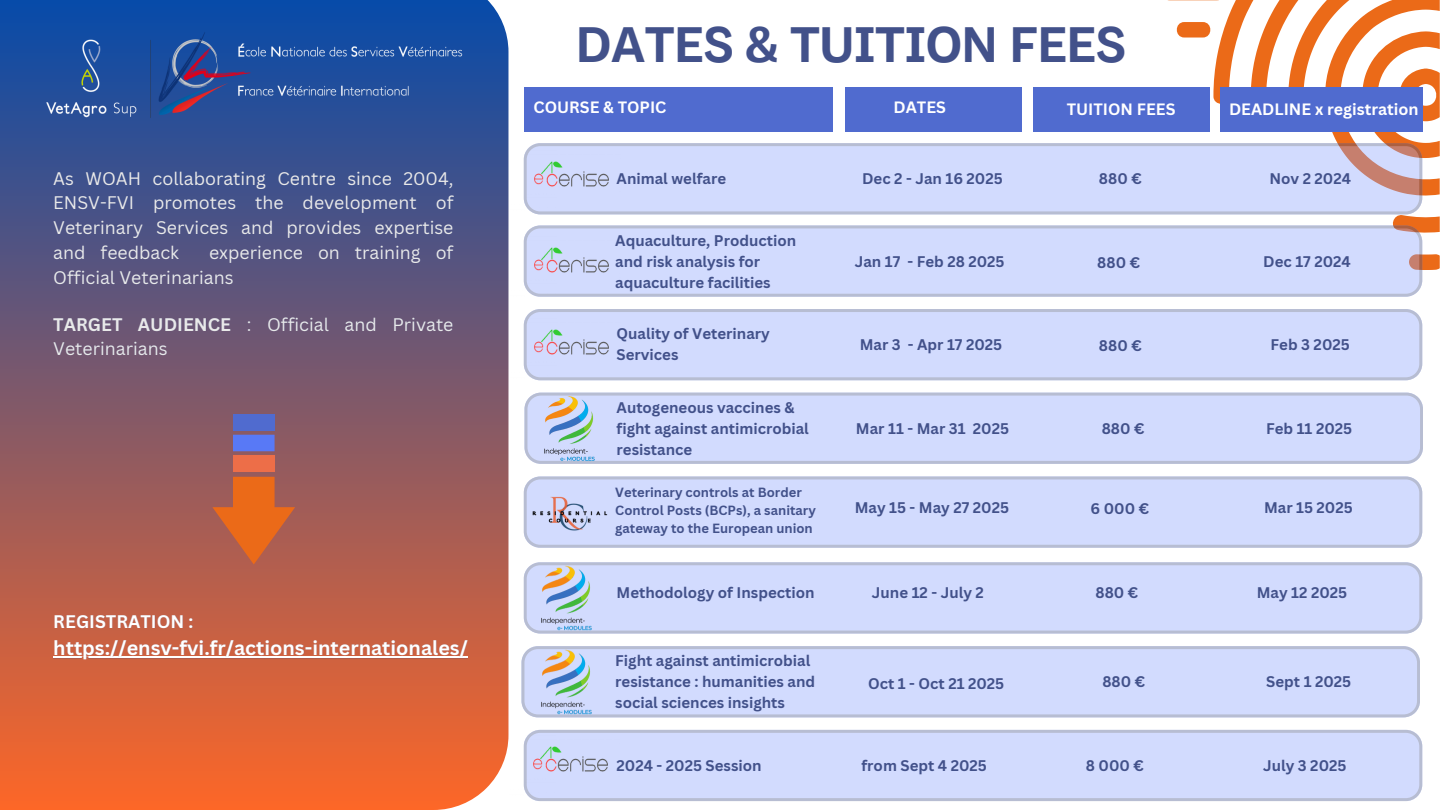
<style>
.page{position:relative;width:1440px;height:810px;background:#fff}
.page>*{position:absolute;margin:0;border:0;box-sizing:border-box;transform-origin:0 0}
.t1{font:700 49.8px "Body Grotesque";color:#42518a}
.t2{font:700 19.7px "Canva Sans";color:#fff}
.t3{font:17.7px "Canva Sans";color:#e9e9e9}
.t4{font:700 17.7px "Canva Sans";color:#e9e9e9}
.t5{font:700 17.7px "Canva Sans";color:#fff}
.t6{font:700 16px "Canva Sans";color:#fff}
.t7{font:700 15px/21px "Canva Sans";color:#42518a}
.t8{font:700 13px/18px "Canva Sans";color:#42518a}
</style>
<div class="page">
<img style="left:0;top:0;width:1440px;height:810px">
<hr style="left:53px;top:657px;width:415px;height:1px;background:#fff">
<p class="t3" style="left:53px;top:166px;width:402px">As WOAH collaborating Centre since 2004,</p>
<h6 class="t3" style="left:53px;top:190px;width:402px">ENSV-FVI promotes the development of</h6>
<h6 class="t3" style="left:53px;top:215px;width:402px">Veterinary Services and provides expertise</h6>
<h6 class="t3" style="left:53px;top:240px;width:127px">and feedback</h6>
<p class="t3" style="left:209px;top:240px;width:246px">experience on training of</p>
<h6 class="t3" style="left:53px;top:265px;width:182px">Official Veterinarians</h6>
<h6 class="t4" style="left:53px;top:312px;width:179px">TARGET AUDIENCE</h6>
<h6 class="t3" style="left:247px;top:312px;width:208px">: Official and Private</h6>
<h6 class="t3" style="left:53px;top:336px;width:116px">Veterinarians</h6>
<p class="t5" style="left:53px;top:609px;width:142px">REGISTRATION :</p>
<h6 class="t2" style="left:53px;top:634px;width:416px">https://ensv-fvi.fr/actions-internationales/</h6>
<h6 class="t1" style="left:576px;top:15px;width:551px">DATES &amp; TUITION FEES</h6>
<h5 class="t6" style="left:533px;top:96px;width:135px">COURSE &amp; TOPIC</h5>
<h5 class="t6" style="left:894px;top:96px;width:54px">DATES</h5>
<p class="t6" style="left:1067px;top:98px;width:110px">TUITION FEES</p>
<h2 class="t6" style="left:1229px;top:98px;width:191px">DEADLINE x registration</h2>
<p class="t7" style="left:617px;top:168px;width:111px">Animal welfare</p>
<h1 class="t7" style="left:862px;top:168px;width:142px">Dec 2 - Jan 16 2025</h1>
<h3 class="t7" style="left:1099px;top:168px;width:44px">880 €</h3>
<h3 class="t7" style="left:1269px;top:168px;width:83px">Nov 2 2024</h3>
<p class="t7" style="left:615px;top:230px;width:182px">Aquaculture, Production and risk analysis for aquaculture facilities</p>
<h6 class="t7" style="left:855px;top:251px;width:151px">Jan 17 - Feb 28 2025</h6>
<h6 class="t7" style="left:1097px;top:252px;width:44px">880 €</h6>
<h6 class="t7" style="left:1263px;top:251px;width:89px">Dec 17 2024</h6>
<h6 class="t7" style="left:617px;top:323px;width:155px">Quality of Veterinary<br>Services</h6>
<p class="t7" style="left:860px;top:334px;width:144px">Mar 3 - Apr 17 2025</p>
<h6 class="t7" style="left:1099px;top:334px;width:44px">880 €</h6>
<h6 class="t7" style="left:1271px;top:334px;width:81px">Feb 3 2025</h6>
<p class="t7" style="left:617px;top:397px;width:194px">Autogeneous vaccines &amp; fight against antimicrobial resistance</p>
<h6 class="t8" style="left:615px;top:483px;width:202px">Veterinary controls at Border<br>Control Posts (BCPs), a sanitary gateway to the European union</h6>
<h6 class="t7" style="left:617px;top:581px;width:200px">Methodology of Inspection</h6>
<h6 class="t7" style="left:615px;top:650px;width:201px">Fight against antimicrobial resistance : humanities and social sciences insights</h6>
<h3 class="t7" style="left:856px;top:418px;width:155px">Mar 11 - Mar 31 2025</h3>
<h4 class="t7" style="left:1102px;top:418px;width:44px">880 €</h4>
<p class="t7" style="left:1266px;top:418px;width:88px">Feb 11 2025</p>
<h6 class="t7" style="left:855px;top:497px;width:156px">May 15 - May 27 2025</h6>
<h6 class="t7" style="left:872px;top:581px;width:113px">June 12 - July 2</h6>
<h6 class="t7" style="left:1091px;top:498px;width:60px">6 000 €</h6>
<h6 class="t7" style="left:1264px;top:497px;width:90px">Mar 15 2025</h6>
<p class="t7" style="left:1096px;top:581px;width:44px">880 €</p>
<h6 class="t7" style="left:1257px;top:581px;width:92px">May 12 2025</h6>
<h6 class="t7" style="left:868px;top:672px;width:138px">Oct 1 - Oct 21 2025</h6>
<h6 class="t7" style="left:1102px;top:671px;width:44px">880 €</h6>
<h6 class="t7" style="left:1266px;top:671px;width:87px">Sept 1 2025</h6>
<p class="t7" style="left:617px;top:755px;width:147px">2024 - 2025 Session</p>
<p class="t7" style="left:861px;top:754px;width:127px">from Sept 4 2025</p>
<h6 class="t7" style="left:1086px;top:754px;width:60px">8 000 €</h6>
<h6 class="t7" style="left:1263px;top:754px;width:85px">July 3 2025</h6>
</div>
